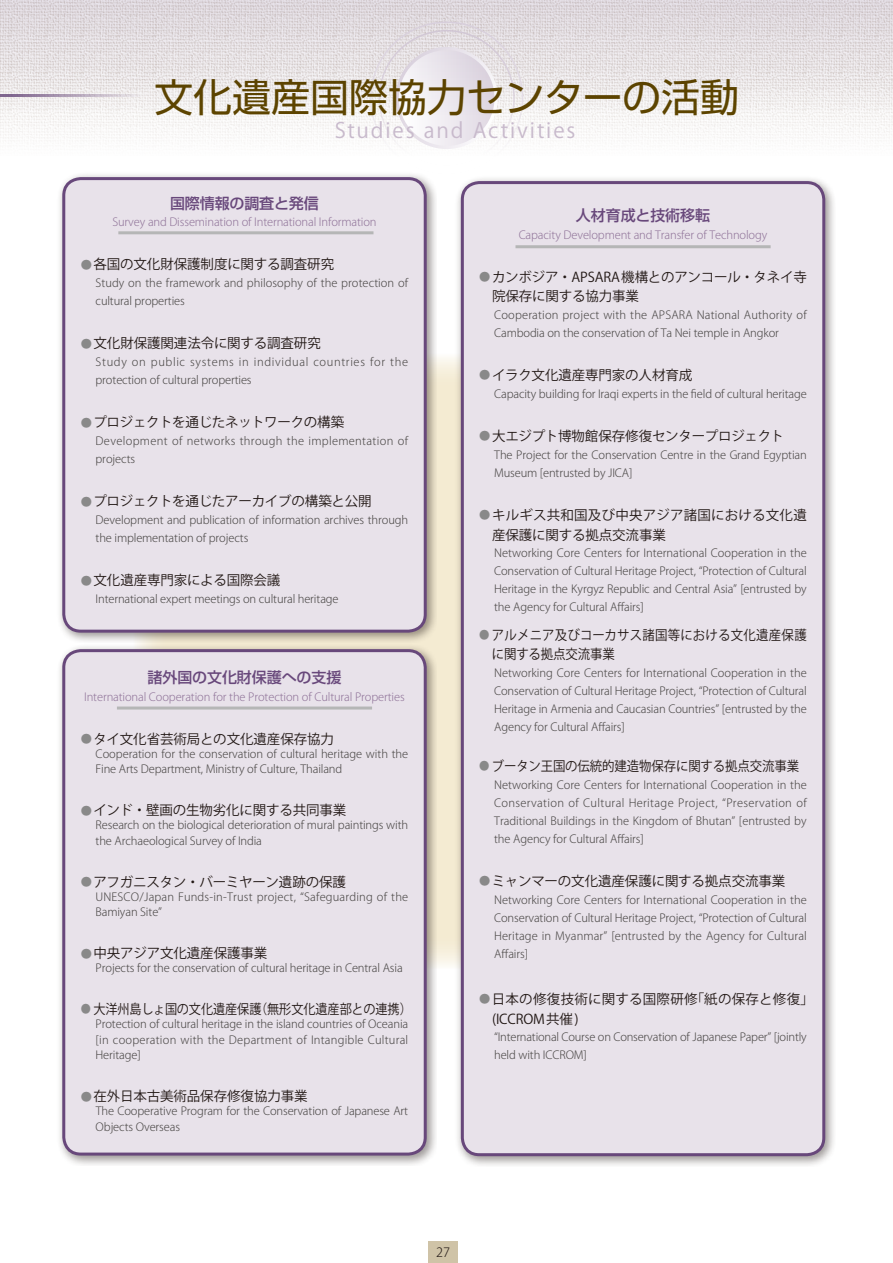
<style>
.page{position:relative;width:893px;height:1263px;background:#fff}
.page>*{position:absolute;margin:0;border:0;box-sizing:border-box;transform-origin:0 0}
.t1{font:39px "Shin Go Pro";color:#5e4500}
.t2{font:21px "Koz Go Pro";letter-spacing:.09em;color:#c8bacc}
.t3{font:500 15px "Shin Go Pro";letter-spacing:-.005em;color:#68487b}
.t4{font:13.5px/19.5px "Koz Go Pro";letter-spacing:-.01em;color:#221815}
.t5{font:13.5px/19.5px "Koz Go Pro";letter-spacing:.01em;color:#221815}
.t6{font:13.5px/19.5px "Koz Go Pro";letter-spacing:.015em;color:#221815;scale:.92 1}
.t7{font:13.5px/19.5px "Koz Go Pro";letter-spacing:.015em;color:#221815}
.t8{font:13.5px "Koz Go Pro";letter-spacing:-.01em;color:#221815;scale:.9 1}
.t9{font:13.5px "Koz Go Pro";letter-spacing:-.01em;color:#221815;scale:.92 1}
.t10{font:300 12.75px "Koz Go Pro";color:#221815}
.t11{font:300 11.25px/18px "Koz Go Pro";letter-spacing:-.01em;color:#4c4948}
.t12{font:300 11.25px/15.8px "Koz Go Pro";letter-spacing:.015em;color:#4c4948}
.t13{font:300 11.25px "Koz Go Pro";letter-spacing:-.01em;color:#93789c}
.t14{font:300 11.25px/18px "Koz Go Pro";letter-spacing:.055em;color:#4c4948}
.t15{font:300 11.25px/18px "Koz Go Pro";letter-spacing:.025em;color:#4c4948}
.s1{font-family:"Shin Go Pro";font-weight:500;font-size:11.25px;color:#898989}
</style>
<div class="page">
<div style="left:133px;top:354px;width:615px;height:615px;background:#f4ebd2;border-radius:43px"></div>
<img style="left:0;top:122px;width:893px;height:27px">
<svg style="left:396px;top:47px;width:102px;height:102px"></svg>
<svg style="left:399px;top:50px;width:95px;height:96px"></svg>
<svg style="left:0;top:0;width:893px;height:122px"></svg>
<div style="left:55px;top:642px;width:382px;height:524px;background:#221815;opacity:.45"></div>
<div style="left:64px;top:651px;width:361px;height:503px;background:#e8e2ea;border-radius:17px"></div>
<div style="left:62px;top:649px;width:365px;height:506px;border:3px solid #68487b;border-radius:17px"></div>
<hr style="left:117px;top:706px;width:255px;height:3px;background:#b5b6b6">
<div style="left:453px;top:174px;width:383px;height:993px;background:#221815;opacity:.45"></div>
<div style="left:462px;top:183px;width:362px;height:972px;background:#e8e2ea;border-radius:17px"></div>
<div style="left:461px;top:181px;width:364px;height:975px;border:3px solid #68487b;border-radius:17px"></div>
<hr style="left:515px;top:245px;width:256px;height:3px;background:#b5b6b6">
<div style="left:55px;top:170px;width:382px;height:473px;background:#221815;opacity:.45"></div>
<div style="left:64px;top:179px;width:361px;height:452px;background:#e8e2ea;border-radius:17px"></div>
<div style="left:62px;top:177px;width:365px;height:456px;border:3px solid #68487b;border-radius:17px"></div>
<hr style="left:118px;top:231px;width:255px;height:3px;background:#b5b6b6">
<div style="left:428px;top:1242px;width:30px;height:21px;background:#cfc3a7"></div>
<h1 class="t1" style="left:154px;top:65px;width:586px">文化遺産国際協力センターの活動</h1>
<h2 class="t2" style="left:335px;top:116px;width:242px">Studies and Activities</h2>
<h3 class="t3" style="left:170px;top:191px;width:150px">国際情報の調査と発信</h3>
<p class="t13" style="left:112px;top:215px;width:266px">Survey and Dissemination of International Information</p>
<p class="t4" style="left:81px;top:255px;width:255px"><span class="s1">●</span>各国の文化財保護制度に関する調査研究</p>
<p class="t11" style="left:96px;top:274px;width:314px">Study on the framework and philosophy of the protection of cultural properties</p>
<p class="t4" style="left:81px;top:334px;width:242px"><span class="s1">●</span>文化財保護関連法令に関する調査研究</p>
<p class="t14" style="left:96px;top:353px;width:314px">Study on public systems in individual countries for the protection of cultural properties</p>
<p class="t4" style="left:81px;top:413px;width:265px"><span class="s1">●</span>プロジェクトを通じたネットワークの構築</p>
<p class="t15" style="left:96px;top:432px;width:314px">Development of networks through the implementation of projects</p>
<p class="t4" style="left:81px;top:492px;width:292px"><span class="s1">●</span>プロジェクトを通じたアーカイブの構築と公開</p>
<p class="t11" style="left:96px;top:511px;width:314px">Development and publication of information archives through the implementation of projects</p>
<p class="t4" style="left:81px;top:571px;width:201px"><span class="s1">●</span>文化遺産専門家による国際会議</p>
<p class="t11" style="left:96px;top:590px;width:245px">International expert meetings on cultural heritage</p>
<h3 class="t3" style="left:148px;top:665px;width:195px">諸外国の文化財保護への支援</h3>
<p class="t13" style="left:84px;top:689px;width:322px">International Cooperation for the Protection of Cultural Properties</p>
<p class="t4" style="left:81px;top:729px;width:255px"><span class="s1">●</span>タイ文化省芸術局との文化遺産保存協力</p>
<p class="t11" style="left:96px;top:746px;width:314px;line-height:15.8px">Cooperation for the conservation of cultural heritage with the<br>Fine Arts Department, Ministry of Culture, Thailand</p>
<p class="t4" style="left:81px;top:801px;width:267px"><span class="s1">●</span>インド・壁画の生物劣化に関する共同事業</p>
<p class="t11" style="left:96px;top:817px;width:314px;line-height:15.8px">Research on the biological deterioration of mural paintings with the Archaeological Survey of India</p>
<p class="t4" style="left:81px;top:872px;width:267px"><span class="s1">●</span>アフガニスタン・バーミヤーン遺跡の保護</p>
<p class="t12" style="left:96px;top:889px;width:314px">UNESCO/Japan Funds-in-Trust project, “Safeguarding of the<br>Bamiyan Site”</p>
<p class="t4" style="left:81px;top:944px;width:188px"><span class="s1">●</span>中央アジア文化遺産保護事業</p>
<p class="t11" style="left:96px;top:959px;width:309px">Projects for the conservation of cultural heritage in Central Asia</p>
<p class="t8" style="left:81px;top:1000px;width:369px"><span class="s1">●</span> 大洋州島しょ国の文化遺産保護（無形文化遺産部との連携）</p>
<p class="t11" style="left:96px;top:1016px;width:314px;line-height:15.8px;text-align:justify">Protection of cultural heritage in the island countries of Oceania [in cooperation with the Department of Intangible Cultural Heritage]</p>
<p class="t4" style="left:81px;top:1087px;width:228px"><span class="s1">●</span>在外日本古美術品保存修復協力事業</p>
<p class="t11" style="left:96px;top:1103px;width:314px;line-height:15.8px">The Cooperative Program for the Conservation of Japanese Art<br>Objects Overseas</p>
<h3 class="t3" style="left:576px;top:203px;width:136px">人材育成と技術移転</h3>
<p class="t13" style="left:519px;top:227px;width:250px">Capacity Development and Transfer of Technology</p>
<p class="t4" style="left:492px;top:267px;width:316px;text-indent:-13px"><span class="s1">●</span>カンボジア・APSARA機構とのアンコール・タネイ寺院保存に関する協力事業</p>
<p class="t12" style="left:494px;top:306px;width:314px;line-height:18px">Cooperation project with the APSARA National Authority of<br>Cambodia on the conservation of Ta Nei temple in Angkor</p>
<p class="t4" style="left:479px;top:366px;width:215px"><span class="s1">●</span>イラク文化遺産専門家の人材育成</p>
<p class="t11" style="left:494px;top:385px;width:314px">Capacity building for Iraqi experts in the field of cultural heritage</p>
<p class="t4" style="left:479px;top:427px;width:306px"><span class="s1">●</span>大エジプト博物館保存修復センタープロジェクト</p>
<p class="t11" style="left:494px;top:446px;width:314px">The Project for the Conservation Centre in the Grand Egyptian<br>Museum [entrusted by JICA]</p>
<p class="t5" style="left:492px;top:506px;width:316px;text-indent:-13px"><span class="s1">●</span>キルギス共和国及び中央アジア諸国における文化遺産保護に関する拠点交流事業</p>
<p class="t11" style="left:494px;top:544px;width:314px;text-align:justify">Networking Core Centers for International Cooperation in the Conservation of Cultural Heritage Project, “Protection of Cultural Heritage in the Kyrgyz Republic and Central Asia” [entrusted by the Agency for Cultural Affairs]</p>
<p class="t6" style="left:492px;top:625px;width:344px;text-indent:-13px"><span class="s1">●</span> アルメニア及びコーカサス諸国等における文化遺産保護に関する拠点交流事業</p>
<p class="t11" style="left:494px;top:664px;width:314px;text-align:justify">Networking Core Centers for International Cooperation in the Conservation of Cultural Heritage Project, “Protection of Cultural Heritage in Armenia and Caucasian Countries” [entrusted by the Agency for Cultural Affairs]</p>
<p class="t9" style="left:479px;top:757px;width:349px"><span class="s1">●</span> ブータン王国の伝統的建造物保存に関する拠点交流事業</p>
<p class="t11" style="left:494px;top:776px;width:314px;text-align:justify">Networking Core Centers for International Cooperation in the Conservation of Cultural Heritage Project, “Preservation of Traditional Buildings in the Kingdom of Bhutan” [entrusted by the Agency for Cultural Affairs]</p>
<p class="t4" style="left:479px;top:872px;width:308px"><span class="s1">●</span>ミャンマーの文化遺産保護に関する拠点交流事業</p>
<p class="t11" style="left:494px;top:891px;width:314px;text-align:justify">Networking Core Centers for International Cooperation in the Conservation of Cultural Heritage Project, “Protection of Cultural Heritage in Myanmar” [entrusted by the Agency for Cultural Affairs]</p>
<p class="t7" style="left:492px;top:990px;width:323px;text-indent:-13px"><span class="s1">●</span>日本の修復技術に関する国際研修「紙の保存と修復」(ICCROM共催)</p>
<p class="t11" style="left:494px;top:1028px;width:314px">“International Course on Conservation of Japanese Paper” [jointly held with ICCROM]</p>
<p class="t10" style="left:436px;top:1244px;width:15px">27</p>
</div>
